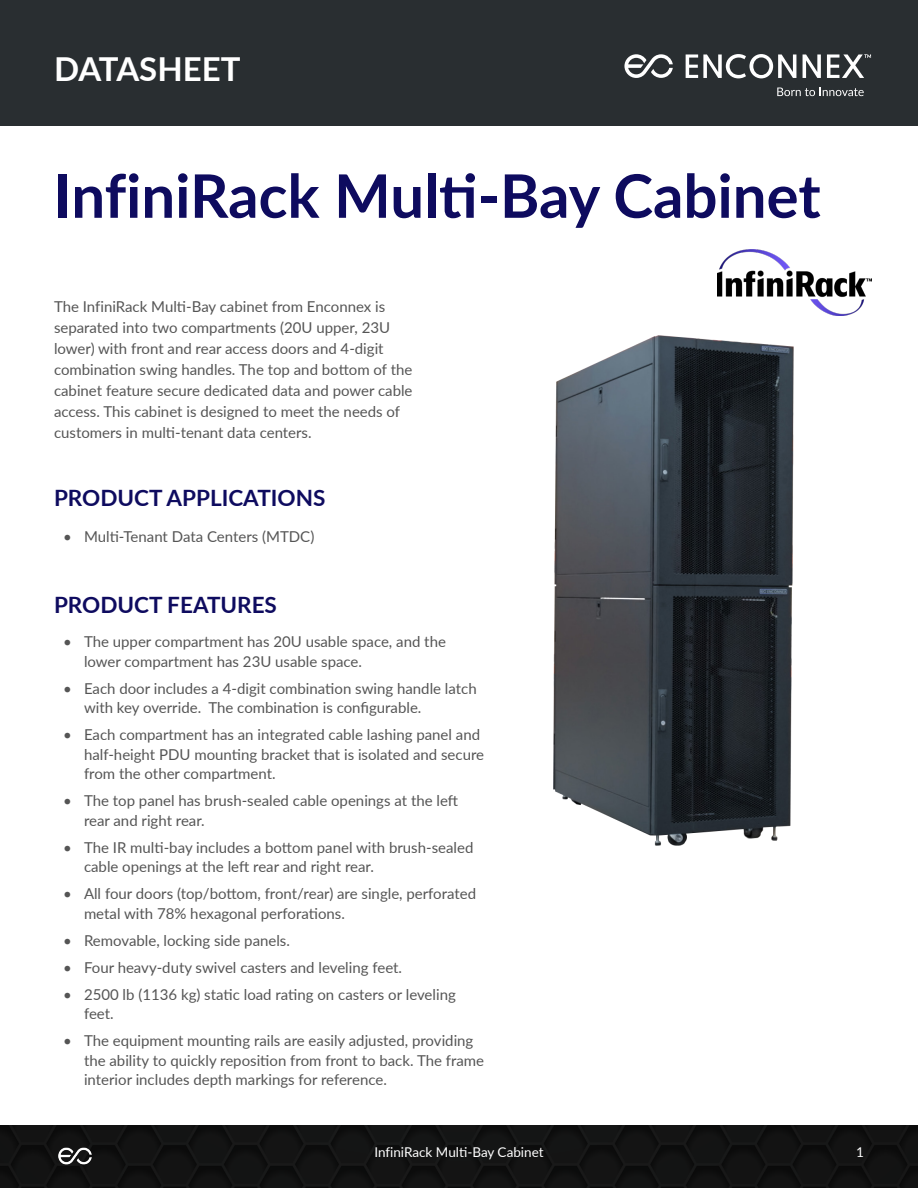
<style>
.page{position:relative;width:918px;height:1188px;background:#fff}
.page>*{position:absolute;margin:0;border:0;box-sizing:border-box;transform-origin:0 0}
.t1{font:700 60px "Lato";color:#0e0b5f}
.t2{font:700 33px "Lato";color:#fff}
.Paragraph{font:700 22.5px "Lato";color:#0e0b5f}
.Paragraph-2{font:15px/19.5px "Lato";color:#555}
.t3{font:13.5px "Lato";color:#fff}
</style>
<div class="page">
<div style="left:0;top:0;width:918px;height:126px;background:#292e31"></div>
<svg style="left:624px;top:54px;width:49px;height:24px"></svg>
<svg style="left:686px;top:54px;width:110px;height:24px"></svg>
<svg style="left:803px;top:54px;width:18px;height:24px"></svg>
<svg style="left:777px;top:88px;width:87px;height:8px"></svg>
<svg style="left:827px;top:54px;width:44px;height:24px"></svg>
<div style="left:0;top:1125px;width:918px;height:63px;background:#131313"></div>
<img style="left:53px;top:1142px;width:44px;height:23px">
<img style="left:553px;top:335px;width:240px;height:511px">
<img style="left:717px;top:249px;width:155px;height:67px">
<h2 class="t2" style="left:54px;top:44px;width:188px">DATASHEET</h2>
<h1 class="t1" style="left:54px;top:152px;width:768px">InfiniRack Multi-Bay Cabinet</h1>
<p class="Paragraph-2" style="left:54px;top:295px;width:360px;line-height:21px">The InfiniRack Multi-Bay cabinet from Enconnex is separated into two compartments (20U upper, 23U lower) with front and rear access doors and 4-digit combination swing handles. The top and bottom of the cabinet feature secure dedicated data and power cable access. This cabinet is designed to meet the needs of customers in multi-tenant data centers.</p>
<p class="Paragraph" style="left:54px;top:482px;width:273px">PRODUCT APPLICATIONS</p>
<p class="Paragraph-2" style="left:63px;top:527px;width:253px">• Multi-Tenant Data Centers (MTDC)</p>
<p class="Paragraph" style="left:54px;top:588px;width:224px">PRODUCT FEATURES</p>
<p class="Paragraph-2" style="left:84px;top:631px;width:363px;text-indent:-21px">• The upper compartment has 20U usable space, and the lower compartment has 23U usable space.</p>
<p class="Paragraph-2" style="left:84px;top:678px;width:394px;text-indent:-21px">• Each door includes a 4-digit combination swing handle latch with key override. The combination is configurable.</p>
<p class="Paragraph-2" style="left:84px;top:724px;width:402px;text-indent:-21px">• Each compartment has an integrated cable lashing panel and half-height PDU mounting bracket that is isolated and secure from the other compartment.</p>
<p class="Paragraph-2" style="left:84px;top:790px;width:376px;text-indent:-21px">• The top panel has brush-sealed cable openings at the left rear and right rear.</p>
<p class="Paragraph-2" style="left:84px;top:837px;width:391px;text-indent:-21px">• The IR multi-bay includes a bottom panel with brush-sealed cable openings at the left rear and right rear.</p>
<p class="Paragraph-2" style="left:84px;top:883px;width:394px;text-indent:-21px">• All four doors (top/bottom, front/rear) are single, perforated metal with 78% hexagonal perforations.</p>
<p class="Paragraph-2" style="left:63px;top:930px;width:229px">• Removable, locking side panels.</p>
<p class="Paragraph-2" style="left:63px;top:957px;width:341px">• Four heavy-duty swivel casters and leveling feet.</p>
<p class="Paragraph-2" style="left:84px;top:984px;width:373px;text-indent:-21px">• 2500 lb (1136 kg) static load rating on casters or leveling feet.</p>
<p class="Paragraph-2" style="left:84px;top:1030px;width:402px;text-indent:-21px">• The equipment mounting rails are easily adjusted, providing the ability to quickly reposition from front to back. The frame interior includes depth markings for reference.</p>
<p class="t3" style="left:374px;top:1143px;width:171px">InfiniRack Multi-Bay Cabinet</p>
<p class="t3" style="left:856px;top:1143px;width:9px">1</p>
</div>
